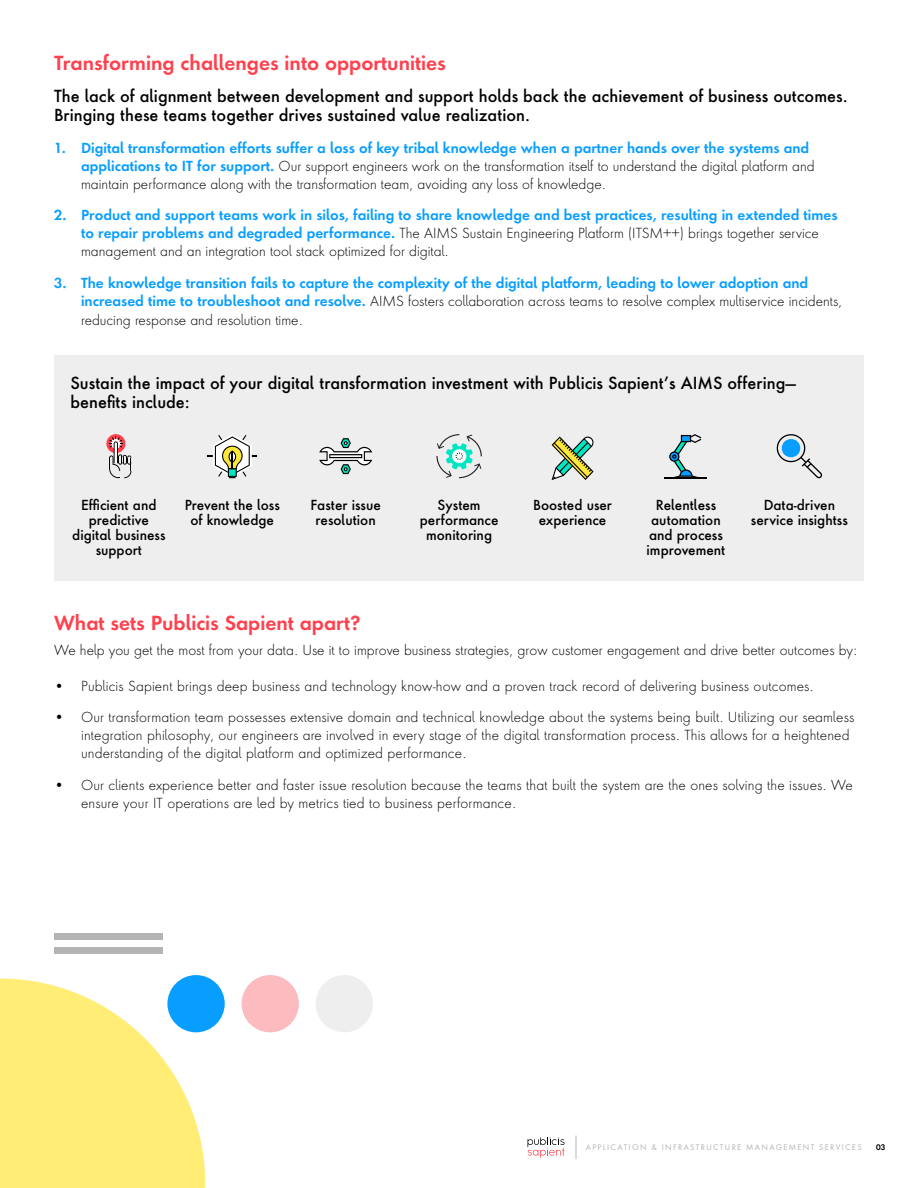
<style>
.page{position:relative;width:918px;height:1188px;background:#fff}
.page>*{position:absolute;margin:0;border:0;box-sizing:border-box;transform-origin:0 0}
.t1{font:600 18.9px "Futura Next";color:#ff404d}
.t2{font:500 16.2px/18.9px "Futura Next";color:#000}
.t3{font:300 13.5px/18px "Futura Next";letter-spacing:.01em;color:#000}
.t4{font:600 13.5px/18px "Futura Next";color:#089eff}
.t5{font:500 13.5px/15px "Futura Next";color:#000;text-align:center}
.t6{font:7.5px "Futura Next";letter-spacing:.175em;color:#b4b4b4}
.t7{font:600 7.5px "Futura Next";color:#000}
.s1{font-weight:600;color:#089eff}
.s2{font-weight:300;color:#000}
</style>
<div class="page">
<div style="left:54px;top:356px;width:810px;height:225px;background:#eee"></div>
<svg style="left:106px;top:434px;width:19px;height:19px"></svg>
<svg style="left:109px;top:436px;width:22px;height:42px"></svg>
<hr style="left:208px;top:455px;width:49px;height:1px;background:#000">
<svg style="left:213px;top:434px;width:39px;height:44px"></svg>
<svg style="left:319px;top:438px;width:53px;height:36px"></svg>
<svg style="left:329px;top:454px;width:33px;height:4px"></svg>
<hr style="left:330px;top:455px;width:31px;height:2px;background:#000">
<svg style="left:552px;top:437px;width:42px;height:43px"></svg>
<hr style="left:665px;top:477px;width:42px;height:1px;background:#000">
<svg style="left:669px;top:434px;width:32px;height:43px"></svg>
<svg style="left:776px;top:434px;width:46px;height:44px"></svg>
<svg style="left:436px;top:434px;width:46px;height:44px"></svg>
<svg style="left:576px;top:1136px;width:1px;height:23px"></svg>
<svg style="left:0;top:978px;width:205px;height:210px"></svg>
<div style="left:54px;top:933px;width:108px;height:7px;background:#b4b4b4"></div>
<div style="left:54px;top:947px;width:108px;height:6px;background:#b4b4b4"></div>
<div style="left:167px;top:975px;width:58px;height:57px;background:#089eff;border-radius:50%"></div>
<div style="left:242px;top:975px;width:57px;height:57px;background:#fbbbbf;border-radius:50%"></div>
<div style="left:316px;top:975px;width:57px;height:57px;background:#eee;border-radius:50%"></div>
<svg style="left:528px;top:1138px;width:37px;height:20px"></svg>
<p class="t1" style="left:54px;top:50px;width:393px">Transforming challenges into opportunities</p>
<p class="t2" style="left:54px;top:87px;width:795px">The lack of alignment between development and support holds back the achievement of business outcomes.<br>Bringing these teams together drives sustained value realization.</p>
<p class="t3" style="left:81px;top:139px;width:735px;text-indent:-27px"><span class="s1">1. Digital transformation efforts suffer a loss of key tribal knowledge when a partner hands over the systems and applications to IT for support.</span> Our support engineers work on the transformation itself to understand the digital platform and maintain performance along with the transformation team, avoiding any loss of knowledge.</p>
<p class="t4" style="left:81px;top:206px;width:758px;text-indent:-27px">2. Product and support teams work in silos, failing to share knowledge and best practices, resulting in extended times to repair problems and degraded performance. <span class="s2">The AIMS Sustain Engineering Platform (ITSM++) brings together service management and an integration tool stack optimized for digital.</span></p>
<p class="t4" style="left:81px;top:274px;width:763px;text-indent:-27px">3. The knowledge transition fails to capture the complexity of the digital platform, leading to lower adoption and increased time to troubleshoot and resolve. <span class="s2">AIMS fosters collaboration across teams to resolve complex multiservice incidents,</span></p>
<p class="t3" style="left:81px;top:312px;width:223px">reducing response and resolution time.</p>
<p class="t2" style="left:70px;top:373px;width:727px;line-height:19.5px">Sustain the impact of your digital transformation investment with Publicis Sapient’s AIMS offering— benefits include:</p>
<p class="t5" style="left:72px;top:497px;width:95px">Efficient and predictive digital business support</p>
<p class="t5" style="left:185px;top:497px;width:97px">Prevent the loss of knowledge</p>
<p class="t5" style="left:311px;top:497px;width:72px">Faster issue resolution</p>
<p class="t5" style="left:420px;top:497px;width:80px">System performance monitoring</p>
<p class="t5" style="left:533px;top:497px;width:80px">Boosted user experience</p>
<p class="t5" style="left:647px;top:497px;width:80px">Relentless automation and process improvement</p>
<p class="t5" style="left:751px;top:497px;width:98px">Data-driven service insightss</p>
<p class="t1" style="left:54px;top:610px;width:308px">What sets Publicis Sapient apart?</p>
<p class="t3" style="left:54px;top:641px;width:805px">We help you get the most from your data. Use it to improve business strategies, grow customer engagement and drive better outcomes by:</p>
<p class="t3" style="left:54px;top:677px;width:761px">• Publicis Sapient brings deep business and technology know-how and a proven track record of delivering business outcomes.</p>
<p class="t3" style="left:81px;top:708px;width:775px;text-indent:-27px">• Our transformation team possesses extensive domain and technical knowledge about the systems being built. Utilizing our seamless integration philosophy, our engineers are involved in every stage of the digital transformation process. This allows for a heightened understanding of the digital platform and optimized performance.</p>
<p class="t3" style="left:81px;top:776px;width:773px;text-indent:-27px">• Our clients experience better and faster issue resolution because the teams that built the system are the ones solving the issues. We ensure your IT operations are led by metrics tied to business performance.</p>
<p class="t6" style="left:586px;top:1142px;width:277px">APPLICATION &amp; INFRASTRUCTURE MANAGEMENT SERVICES</p>
<p class="t7" style="left:876px;top:1142px;width:11px">03</p>
</div>
